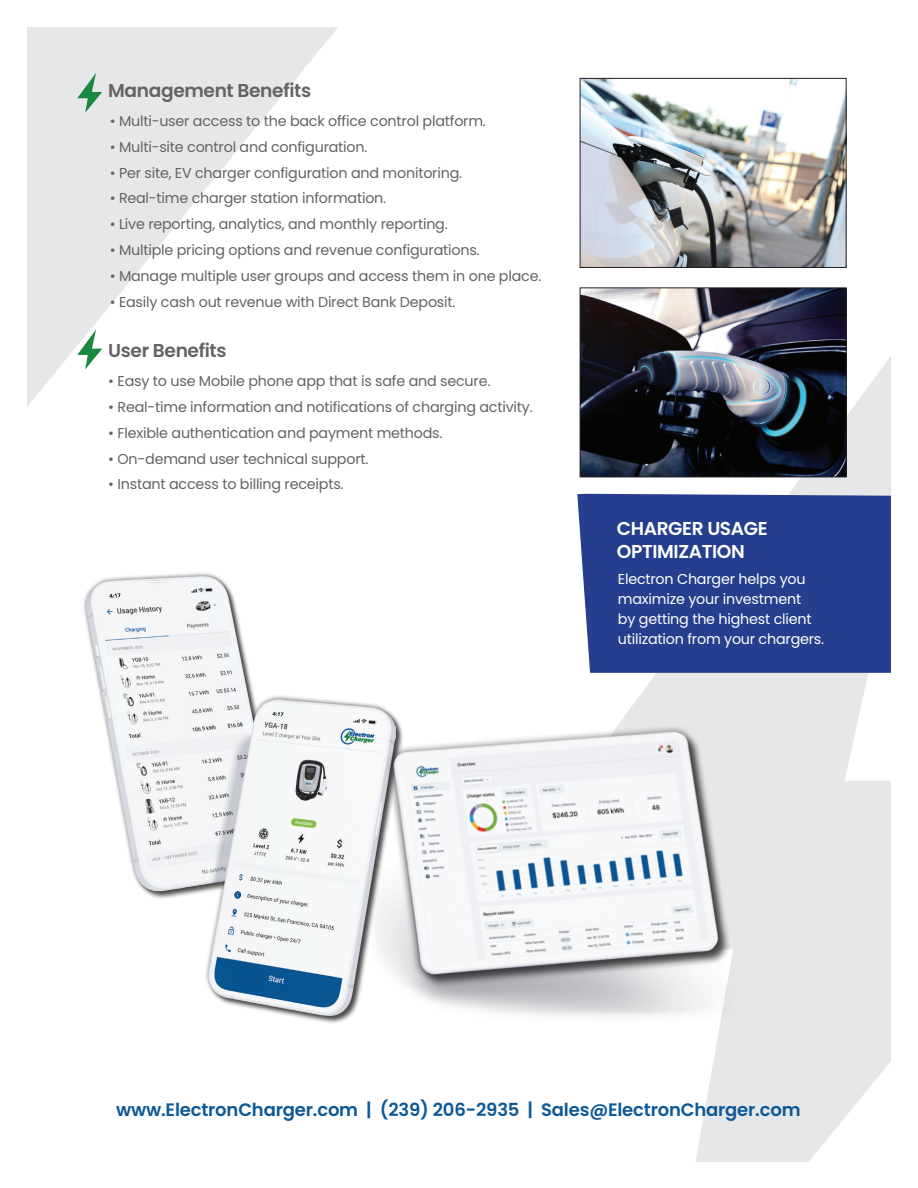
<style>
.page{position:relative;width:918px;height:1188px;background:#fff}
.page>*{position:absolute;margin:0;border:0;box-sizing:border-box;transform-origin:0 0}
.t1{font:600 18.6px "Poppins";letter-spacing:-.02em;color:#636366}
.t2{font:600 18.6px/22.4px "Poppins";letter-spacing:-.02em;color:#fff}
.t3{font:600 18px "Poppins";letter-spacing:-.01em;color:#0d5897}
.t4{font:14.4px "Poppins";letter-spacing:-.015em;color:#636366}
.t5{font:14.4px/20.1px "Poppins";letter-spacing:-.015em;color:#fff}
</style>
<div class="page">
<svg style="left:27px;top:27px;width:311px;height:379px;fill:#e8e9ea"></svg>
<svg style="left:579px;top:356px;width:312px;height:806px;fill:#e6e7e9"></svg>
<img style="left:582px;top:80px;width:263px;height:186px">
<div style="left:580px;top:78px;width:267px;height:190px;border:1px solid #231f20"></div>
<img style="left:582px;top:290px;width:263px;height:185px">
<div style="left:580px;top:288px;width:267px;height:189px;border:1px solid #231f20"></div>
<div style="left:577px;top:494px;width:314px;height:179px;background:#253f8e"></div>
<svg style="left:77px;top:73px;width:25px;height:40px"></svg>
<svg style="left:77px;top:329px;width:25px;height:40px"></svg>
<div style="left:82px;top:572px;width:318px;height:449px;background:#231f20;opacity:.75"></div>
<img style="left:86px;top:577px;width:310px;height:438px">
<div style="left:374px;top:732px;width:382px;height:293px;background:#231f20;opacity:.75"></div>
<div style="left:367px;top:724px;width:382px;height:295px;background:#231f20;opacity:.75"></div>
<img style="left:372px;top:696px;width:377px;height:317px">
<p class="t1" style="left:108px;top:79px;width:204px">Management Benefits</p>
<p class="t4" style="left:110px;top:113px;width:378px">• Multi-user access to the back office control platform.</p>
<p class="t4" style="left:110px;top:138px;width:259px">• Multi-site control and configuration.</p>
<p class="t4" style="left:110px;top:164px;width:354px">• Per site, EV charger configuration and monitoring.</p>
<p class="t4" style="left:110px;top:190px;width:278px">• Real-time charger station information.</p>
<p class="t4" style="left:110px;top:216px;width:340px">• Live reporting, analytics, and monthly reporting.</p>
<p class="t4" style="left:110px;top:242px;width:371px">• Multiple pricing options and revenue configurations.</p>
<p class="t4" style="left:110px;top:267px;width:433px">• Manage multiple user groups and access them in one place.</p>
<p class="t4" style="left:110px;top:293px;width:347px">• Easily cash out revenue with Direct Bank Deposit.</p>
<p class="t1" style="left:108px;top:339px;width:120px">User Benefits</p>
<p class="t4" style="left:108px;top:373px;width:384px">• Easy to use Mobile phone app that is safe and secure.</p>
<p class="t4" style="left:108px;top:399px;width:426px">• Real-time information and notifications of charging activity.</p>
<p class="t4" style="left:108px;top:424px;width:336px">• Flexible authentication and payment methods.</p>
<p class="t4" style="left:108px;top:450px;width:262px">• On-demand user technical support.</p>
<p class="t4" style="left:108px;top:476px;width:237px">• Instant access to billing receipts.</p>
<p class="t2" style="left:617px;top:518px;width:152px">CHARGER USAGE<br>OPTIMIZATION</p>
<p class="t5" style="left:618px;top:569px;width:208px">Electron Charger helps you maximize your investment<br>by getting the highest client utilization from your chargers.</p>
<p class="t3" style="left:116px;top:1099px;width:686px">www.ElectronCharger.com | (239) 206-2935 | Sales@ElectronCharger.com</p>
</div>
